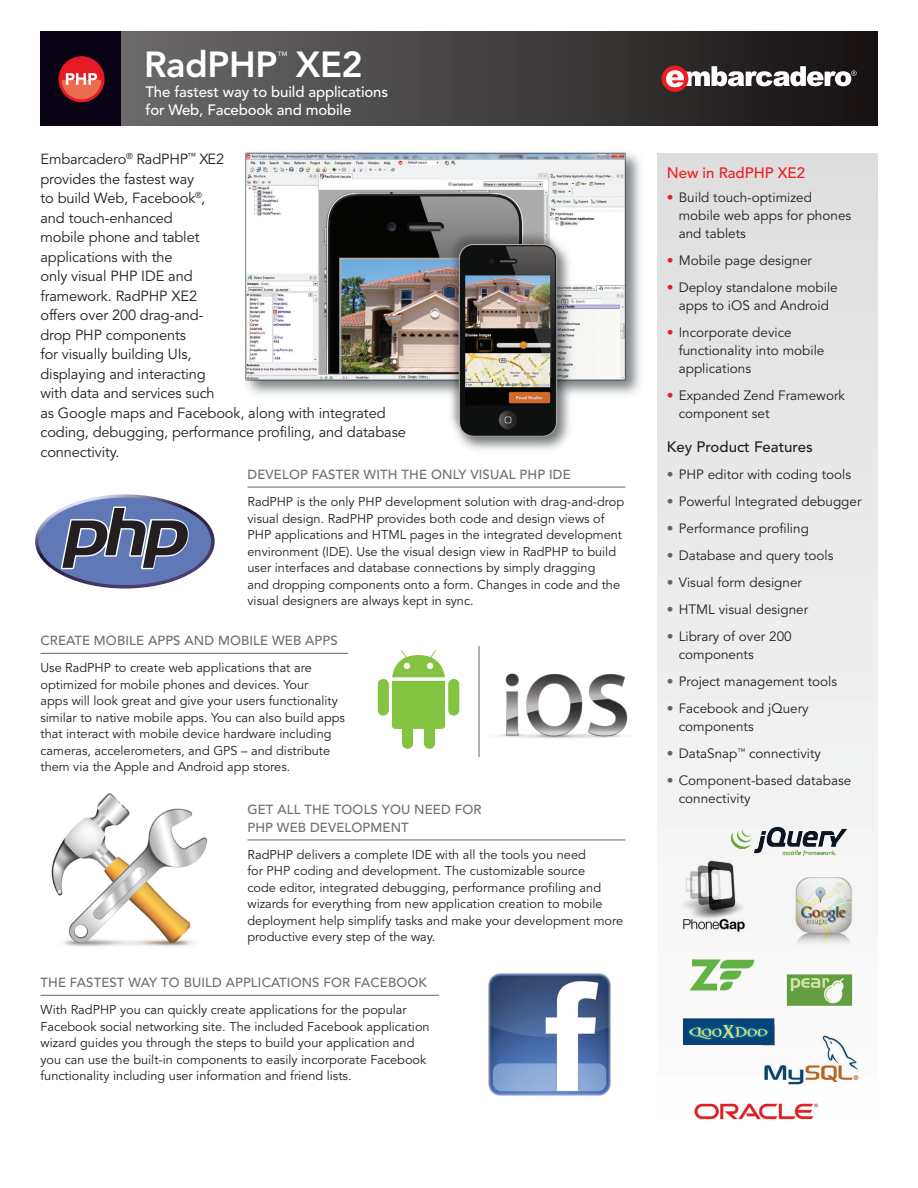
<style>
.page{position:relative;width:918px;height:1188px;background:#fff}
.page>*{position:absolute;margin:0;border:0;box-sizing:border-box;transform-origin:0 0}
.header_bar_-_title{font:800 36px "Avenir LT Std";letter-spacing:-.01em;color:#fff}
.header_bar_-_title-s{font:500 15px/18px "Avenir LT Std";letter-spacing:-.01em;color:#fff}
.Text_sideSub{font:500 15px "Avenir LT Std";color:#231f20}
.Text_sideSub-2{font:500 15px "Avenir LT Std";color:#ee1d23}
.text_red{font:14.7px/19.5px "Avenir LT Std";letter-spacing:-.01em;color:#231f20}
.BulletsFeatures_gray{font:13.5px/18px "Avenir LT Std";color:#231f20}
.BulletsFeatures_Red{font:13.5px/18px "Avenir LT Std";color:#231f20}
.text_-_header{font:500 13.2px/18px "Avenir LT Std";letter-spacing:.01em;color:#6c6d70}
.text_-_body{font:12.75px/16.5px "Avenir LT Std";color:#231f20}
.header_bar_-_title-2{font:10.5px "Avenir LT Std";color:#fff}
.s1{color:#ee1d23}
.s2{color:#636366}
</style>
<div class="page">
<img style="left:245px;top:152px;width:396px;height:298px">
<div style="left:58px;top:32px;width:820px;height:94px;background:linear-gradient(to right,#737273,#161111)"></div>
<div style="left:40px;top:32px;width:82px;height:94px;background:#0a0215"></div>
<svg style="left:657px;top:153px;width:221px;height:967px"></svg>
<img style="left:488px;top:973px;width:123px;height:123px">
<div style="left:58px;top:56px;width:47px;height:46px;background:#e51a23;border-radius:50%"></div>
<svg style="left:62px;top:73px;width:39px;height:26px"></svg>
<hr style="left:40px;top:995px;width:399px;height:1px;background:#6c6d70">
<hr style="left:248px;top:487px;width:378px;height:1px;background:#6c6d70">
<hr style="left:40px;top:653px;width:308px;height:1px;background:#6c6d70">
<hr style="left:248px;top:839px;width:378px;height:1px;background:#6c6d70">
<svg style="left:661px;top:66px;width:27px;height:26px"></svg>
<svg style="left:666px;top:66px;width:191px;height:21px"></svg>
<img style="left:51px;top:793px;width:157px;height:154px">
<svg style="left:35px;top:494px;width:180px;height:95px"></svg>
<img style="left:377px;top:646px;width:251px;height:111px">
<hr style="left:479px;top:646px;width:1px;height:111px;background:#6c6d70">
<p class="header_bar_-_title" style="left:144px;top:43px;width:135px">RadPHP</p>
<p class="header_bar_-_title-2" style="left:277px;top:49px;width:12px">™</p>
<p class="header_bar_-_title" style="left:296px;top:43px;width:69px">XE2</p>
<p class="header_bar_-_title-s" style="left:146px;top:83px;width:244px">The fastest way to build applications for Web, Facebook and mobile</p>
<p class="text_red" style="left:40px;top:150px;width:367px">Embarcadero<sup>®</sup> RadPHP<sup>™</sup> XE2<br>provides the fastest way<br>to build Web, Facebook<sup>®</sup>,<br>and touch-enhanced<br>mobile phone and tablet<br>applications with the<br>only visual PHP IDE and<br>framework. RadPHP XE2<br>offers over 200 drag-and-<br>drop PHP components<br>for visually building UIs,<br>displaying and interacting<br>with data and services such<br>as Google maps and Facebook, along with integrated coding, debugging, performance profiling, and database connectivity.</p>
<p class="text_-_header" style="left:248px;top:466px;width:325px">DEVELOP FASTER WITH THE ONLY VISUAL PHP IDE</p>
<p class="text_-_body" style="left:248px;top:494px;width:378px">RadPHP is the only PHP development solution with drag-and-drop visual design. RadPHP provides both code and design views of PHP applications and HTML pages in the integrated development environment (IDE). Use the visual design view in RadPHP to build user interfaces and database connections by simply dragging<br>and dropping components onto a form. Changes in code and the visual designers are always kept in sync.</p>
<p class="text_-_header" style="left:40px;top:632px;width:299px">CREATE MOBILE APPS AND MOBILE WEB APPS</p>
<p class="text_-_body" style="left:40px;top:660px;width:306px">Use RadPHP to create web applications that are optimized for mobile phones and devices. Your<br>apps will look great and give your users functionality similar to native mobile apps. You can also build apps that interact with mobile device hardware including cameras, accelerometers, and GPS – and distribute them via the Apple and Android app stores.</p>
<p class="text_-_header" style="left:248px;top:801px;width:235px">GET ALL THE TOOLS YOU NEED FOR<br>PHP WEB DEVELOPMENT</p>
<p class="text_-_body" style="left:248px;top:847px;width:377px">RadPHP delivers a complete IDE with all the tools you need<br>for PHP coding and development. The customizable source<br>code editor, integrated debugging, performance profiling and wizards for everything from new application creation to mobile deployment help simplify tasks and make your development more productive every step of the way.</p>
<p class="text_-_header" style="left:40px;top:974px;width:388px">THE FASTEST WAY TO BUILD APPLICATIONS FOR FACEBOOK</p>
<p class="text_-_body" style="left:40px;top:1002px;width:391px">With RadPHP you can quickly create applications for the popular Facebook social networking site. The included Facebook application wizard guides you through the steps to build your application and you can use the built-in components to easily incorporate Facebook functionality including user information and friend lists.</p>
<p class="Text_sideSub-2" style="left:667px;top:164px;width:140px">New in RadPHP XE2</p>
<p class="BulletsFeatures_Red" style="left:679px;top:189px;width:174px;text-indent:-12px"><span class="s1">•</span> Build touch-optimized mobile web apps for phones and tablets</p>
<p class="BulletsFeatures_Red" style="left:667px;top:252px;width:147px"><span class="s1">•</span> Mobile page designer</p>
<p class="BulletsFeatures_Red" style="left:667px;top:279px;width:173px;text-align:center"><span class="s1">•</span> Deploy standalone mobile apps to iOS and Android</p>
<p class="BulletsFeatures_Red" style="left:679px;top:324px;width:147px;text-indent:-12px"><span class="s1">•</span> Incorporate device functionality into mobile applications</p>
<p class="BulletsFeatures_Red" style="left:679px;top:387px;width:168px;text-indent:-12px"><span class="s1">•</span> Expanded Zend Framework component set</p>
<p class="Text_sideSub" style="left:667px;top:438px;width:148px">Key Product Features</p>
<p class="BulletsFeatures_gray" style="left:667px;top:466px;width:186px"><span class="s2">•</span> PHP editor with coding tools</p>
<p class="BulletsFeatures_gray" style="left:667px;top:493px;width:196px"><span class="s2">•</span> Powerful Integrated debugger</p>
<p class="BulletsFeatures_gray" style="left:667px;top:520px;width:144px"><span class="s2">•</span> Performance profiling</p>
<p class="BulletsFeatures_gray" style="left:667px;top:547px;width:168px"><span class="s2">•</span> Database and query tools</p>
<p class="BulletsFeatures_gray" style="left:667px;top:574px;width:137px"><span class="s2">•</span> Visual form designer</p>
<p class="BulletsFeatures_gray" style="left:667px;top:601px;width:143px"><span class="s2">•</span> HTML visual designer</p>
<p class="BulletsFeatures_gray" style="left:679px;top:628px;width:114px;text-indent:-12px"><span class="s2">•</span> Library of over 200 components</p>
<p class="BulletsFeatures_gray" style="left:667px;top:673px;width:172px"><span class="s2">•</span> Project management tools</p>
<p class="BulletsFeatures_gray" style="left:679px;top:700px;width:132px;text-indent:-12px"><span class="s2">•</span> Facebook and jQuery components</p>
<p class="BulletsFeatures_gray" style="left:667px;top:745px;width:156px"><span class="s2">•</span> DataSnap<sup>™</sup> connectivity</p>
<p class="BulletsFeatures_gray" style="left:679px;top:772px;width:174px;text-indent:-12px"><span class="s2">•</span> Component-based database connectivity</p>
</div>
